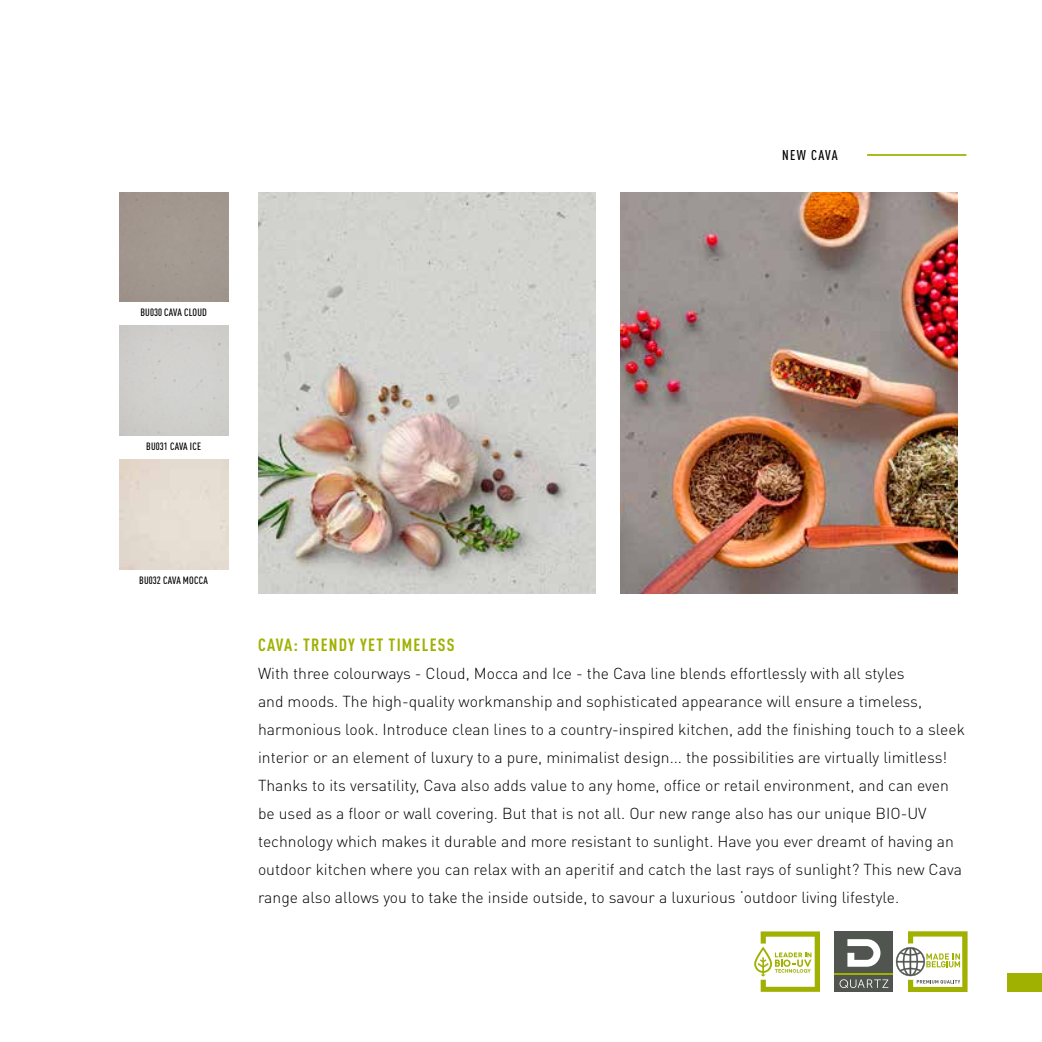
<style>
.page{position:relative;width:1042px;height:1042px;background:#fff}
.page>*{position:absolute;margin:0;border:0;box-sizing:border-box;transform-origin:0 0}
.t1{font:700 condensed 17.5px "DIN Pro";letter-spacing:.07em;color:#a0b101}
.t2{font:300 15.75px/28px "DIN Pro";color:#000}
.t3{font:500 condensed 14px "DIN Pro";letter-spacing:.095em;color:#000}
.t4{font:500 condensed 10.5px "DIN Pro";letter-spacing:.01em;color:#000}
</style>
<div class="page">
<hr style="left:867px;top:154px;width:99px;height:2px;background:#a0b101">
<img style="left:620px;top:192px;width:337px;height:402px">
<img style="left:258px;top:192px;width:337px;height:402px">
<div style="left:1007px;top:974px;width:35px;height:18px;background:#a0b101"></div>
<svg style="left:896px;top:931px;width:71px;height:61px"></svg>
<div style="left:834px;top:931px;width:59px;height:61px;background:#515550"></div>
<hr style="left:834px;top:973px;width:59px;height:2px;background:#a0b101">
<svg style="left:839px;top:979px;width:49px;height:9px"></svg>
<svg style="left:847px;top:939px;width:33px;height:27px"></svg>
<svg style="left:754px;top:931px;width:66px;height:61px"></svg>
<p class="t3" style="left:782px;top:144px;width:57px">NEW CAVA</p>
<p class="t4" style="left:140px;top:305px;width:68px">BU030 CAVA CLOUD</p>
<p class="t4" style="left:146px;top:438px;width:56px">BU031 CAVA ICE</p>
<p class="t4" style="left:139px;top:572px;width:70px">BU032 CAVA MOCCA</p>
<p class="t1" style="left:258px;top:632px;width:198px">CAVA: TRENDY YET TIMELESS</p>
<p class="t2" style="left:258px;top:658px;width:708px">With three colourways - Cloud, Mocca and Ice - the Cava line blends effortlessly with all styles<br>and moods. The high-quality workmanship and sophisticated appearance will ensure a timeless, harmonious look. Introduce clean lines to a country-inspired kitchen, add the finishing touch to a sleek interior or an element of luxury to a pure, minimalist design... the possibilities are virtually limitless!<br>Thanks to its versatility, Cava also adds value to any home, office or retail environment, and can even be used as a floor or wall covering. But that is not all. Our new range also has our unique BIO-UV technology which makes it durable and more resistant to sunlight. Have you ever dreamt of having an outdoor kitchen where you can relax with an aperitif and catch the last rays of sunlight? This new Cava range also allows you to take the inside outside, to savour a luxurious ‘outdoor living lifestyle.</p>
</div>
